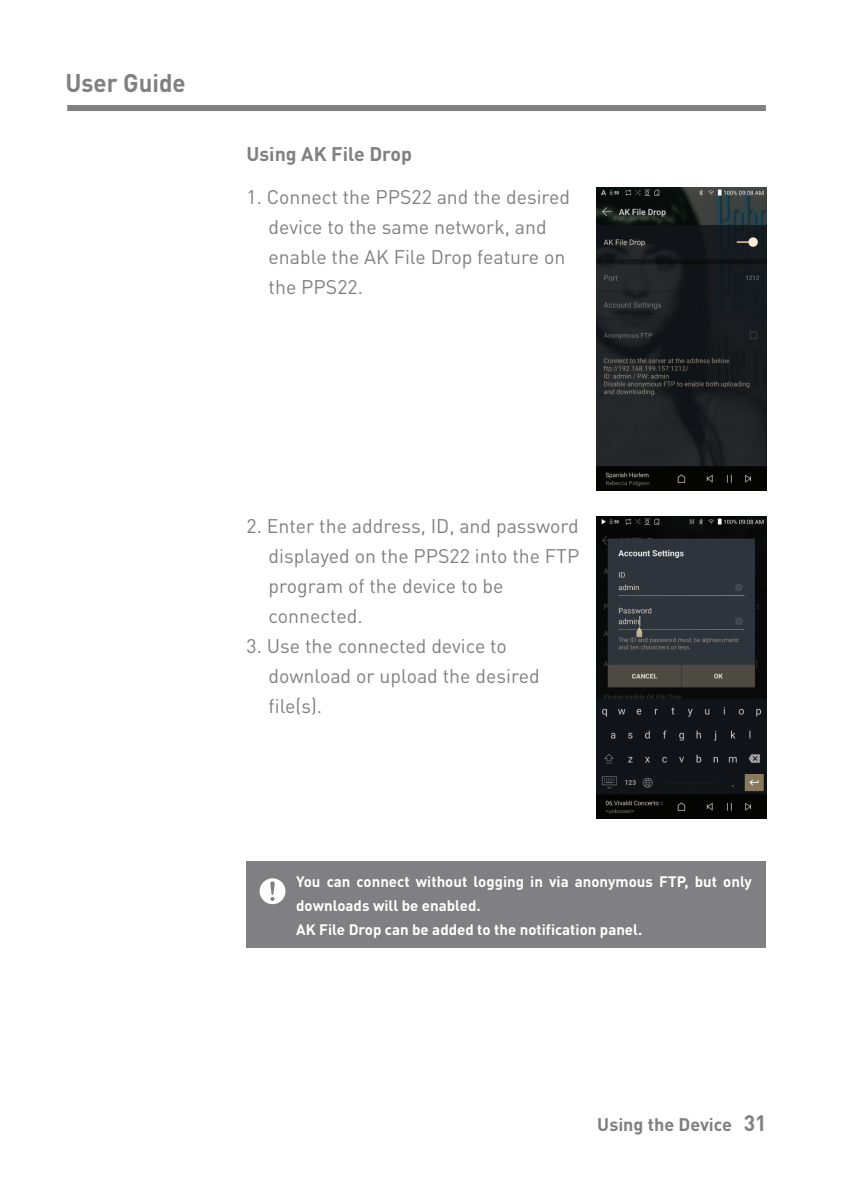
<style>
.page{position:relative;width:851px;height:1191px;background:#fff}
.page>*{position:absolute;margin:0;border:0;box-sizing:border-box;transform-origin:0 0}
.t1{font:700 25.2px "DINOT";color:#808083;scale:.95 1}
.t2{font:19.5px/30px "DINOT";color:#808083}
.t3{font:700 19.5px "DINOT";color:#808083}
.t4{font:700 18px "DINOT";color:#808083}
.t5{font:700 15px/24px "DINOT";color:#fff}
.s1{font-size:22.2px}
</style>
<div class="page">
<div style="left:67px;top:105px;width:698px;height:6px;background:#808083"></div>
<div style="left:246px;top:861px;width:519px;height:86px;background:#808083"></div>
<svg style="left:259px;top:878px;width:26px;height:26px"></svg>
<img style="left:596px;top:188px;width:170px;height:302px">
<img style="left:596px;top:516px;width:170px;height:302px">
<p class="t1" style="left:65px;top:66px;width:128px">User Guide</p>
<p class="t3" style="left:246px;top:142px;width:167px">Using AK File Drop</p>
<p class="t2" style="left:268px;top:182px;width:303px;text-indent:-22px">1. Connect the PPS22 and the desired device to the same network, and enable the AK File Drop feature on the PPS22.</p>
<p class="t2" style="left:268px;top:510px;width:312px;text-indent:-22px">2. Enter the address, ID, and password displayed on the PPS22 into the FTP program of the device to be connected.</p>
<p class="t2" style="left:268px;top:630px;width:272px;text-indent:-22px">3. Use the connected device to download or upload the desired file(s).</p>
<p class="t5" style="left:296px;top:869px;width:457px">You can connect without logging in via anonymous FTP, but only downloads will be enabled.<br>AK File Drop can be added to the notification panel.</p>
<p class="t4" style="left:597px;top:1112px;width:171px">Using the Device <span class="s1">31</span></p>
</div>
